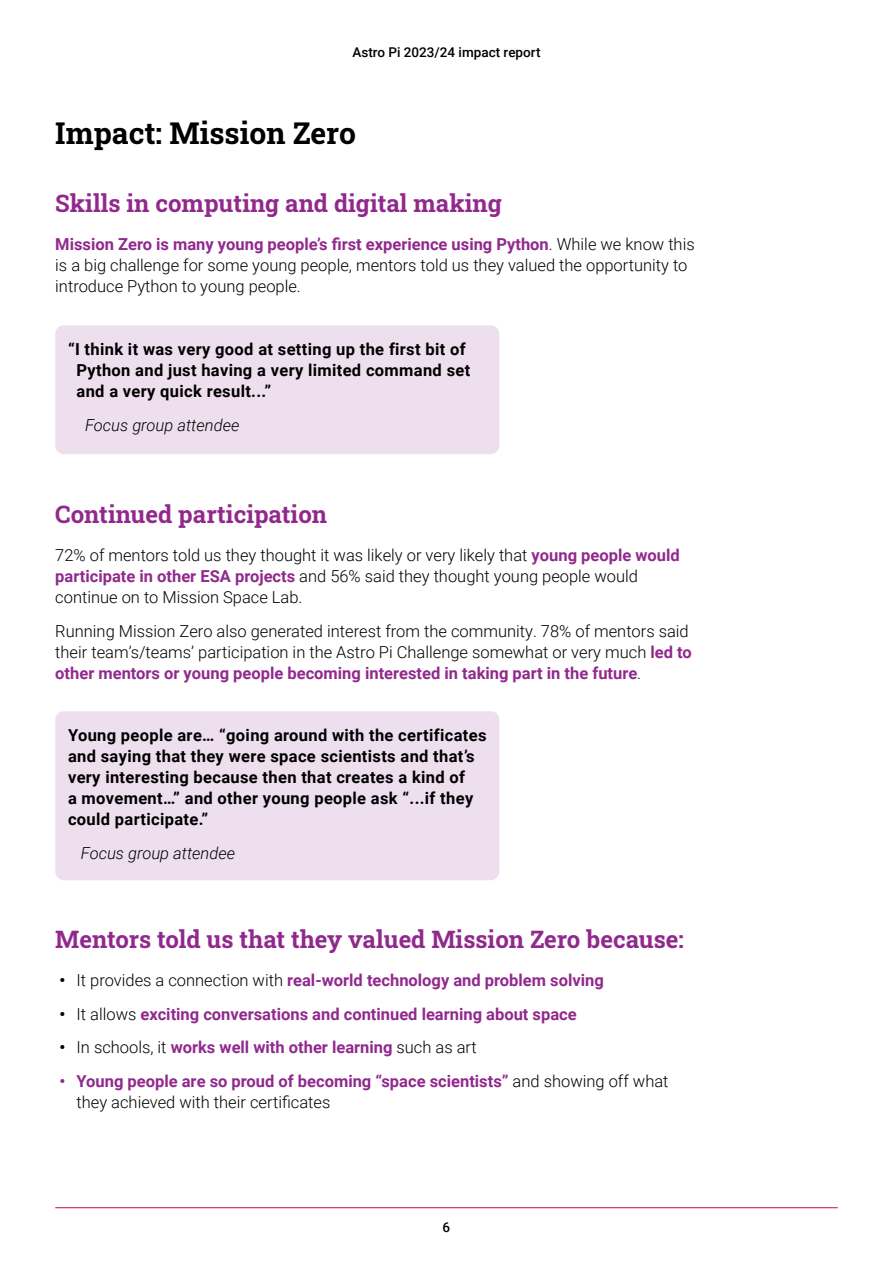
<style>
.page{position:relative;width:893px;height:1263px;background:#fff}
.page>*{position:absolute;margin:0;border:0;box-sizing:border-box;transform-origin:0 0}
.t1{font:700 30px "Roboto Slab";color:#000}
.t2{font:700 24px "Roboto Slab";color:#91298d}
.t3{font:300 16.5px/21px "Roboto";color:#000}
.t4{font:700 16.5px/21px "Roboto";letter-spacing:.02em;color:#000}
.t5{font:700 16.5px "Roboto";color:#91298d}
.t6{font:italic 300 16.5px "Roboto";color:#000}
.t7{font:500 13.5px "Roboto";color:#000}
.s1{font-weight:700;color:#91298d}
.s2{color:#000}
.s3{font-weight:300;color:#000}
</style>
<div class="page">
<hr style="left:55px;top:1207px;width:783px;height:1px;background:#cd2355">
<div style="left:55px;top:325px;width:444px;height:129px;background:#eedfee;border-radius:9px"></div>
<div style="left:55px;top:711px;width:444px;height:169px;background:#eedfee;border-radius:9px"></div>
<p class="t7" style="left:352px;top:42px;width:190px">Astro Pi 2023/24 impact report</p>
<h1 class="t1" style="left:55px;top:113px;width:302px">Impact: Mission Zero</h1>
<h2 class="t2" style="left:55px;top:187px;width:448px">Skills in computing and digital making</h2>
<p class="t3" style="left:55px;top:233px;width:641px"><span class="s1">Mission Zero is many young people’s first experience using Python</span>. While we know this is a big challenge for some young people, mentors told us they valued the opportunity to introduce Python to young people.</p>
<p class="t4" style="left:77px;top:338px;width:395px;text-indent:-8px">“I think it was very good at setting up the first bit of<br>Python and just having a very limited command set and a very quick result...”</p>
<p class="t6" style="left:85px;top:414px;width:156px">Focus group attendee</p>
<h2 class="t2" style="left:55px;top:498px;width:273px">Continued participation</h2>
<p class="t3" style="left:55px;top:544px;width:626px">72% of mentors told us they thought it was likely or very likely that <span class="s1">young people would participate in other ESA projects</span> and 56% said they thought young people would continue on to Mission Space Lab.</p>
<p class="t3" style="left:55px;top:620px;width:638px">Running Mission Zero also generated interest from the community. 78% of mentors said their team’s/teams’ participation in the Astro Pi Challenge somewhat or very much <span class="s1">led to other mentors or young people becoming interested in taking part in the future</span>.</p>
<p class="t4" style="left:68px;top:724px;width:420px">Young people are… “going around with the certificates and saying that they were space scientists and that’s very interesting because then that creates a kind of<br>a movement…” and other young people ask “...if they could participate.”</p>
<p class="t6" style="left:81px;top:842px;width:156px">Focus group attendee</p>
<h2 class="t2" style="left:55px;top:923px;width:630px">Mentors told us that they valued Mission Zero because:</h2>
<p class="t5" style="left:60px;top:968px;width:546px"><span class="s2">•</span> <span class="s3">It provides a connection with</span> real-world technology and problem solving</p>
<p class="t5" style="left:60px;top:1002px;width:519px"><span class="s2">•</span> <span class="s3">It allows</span> exciting conversations and continued learning about space</p>
<p class="t5" style="left:60px;top:1036px;width:419px"><span class="s2">•</span> <span class="s3">In schools, it</span> works well with other learning <span class="s3">such as art</span></p>
<p class="t3" style="left:77px;top:1070px;width:593px;text-indent:-17px"><span class="s1">• Young people are so proud of becoming “space scientists”</span> and showing off what they achieved with their certificates</p>
<p class="t7" style="left:443px;top:1218px;width:9px">6</p>
</div>
